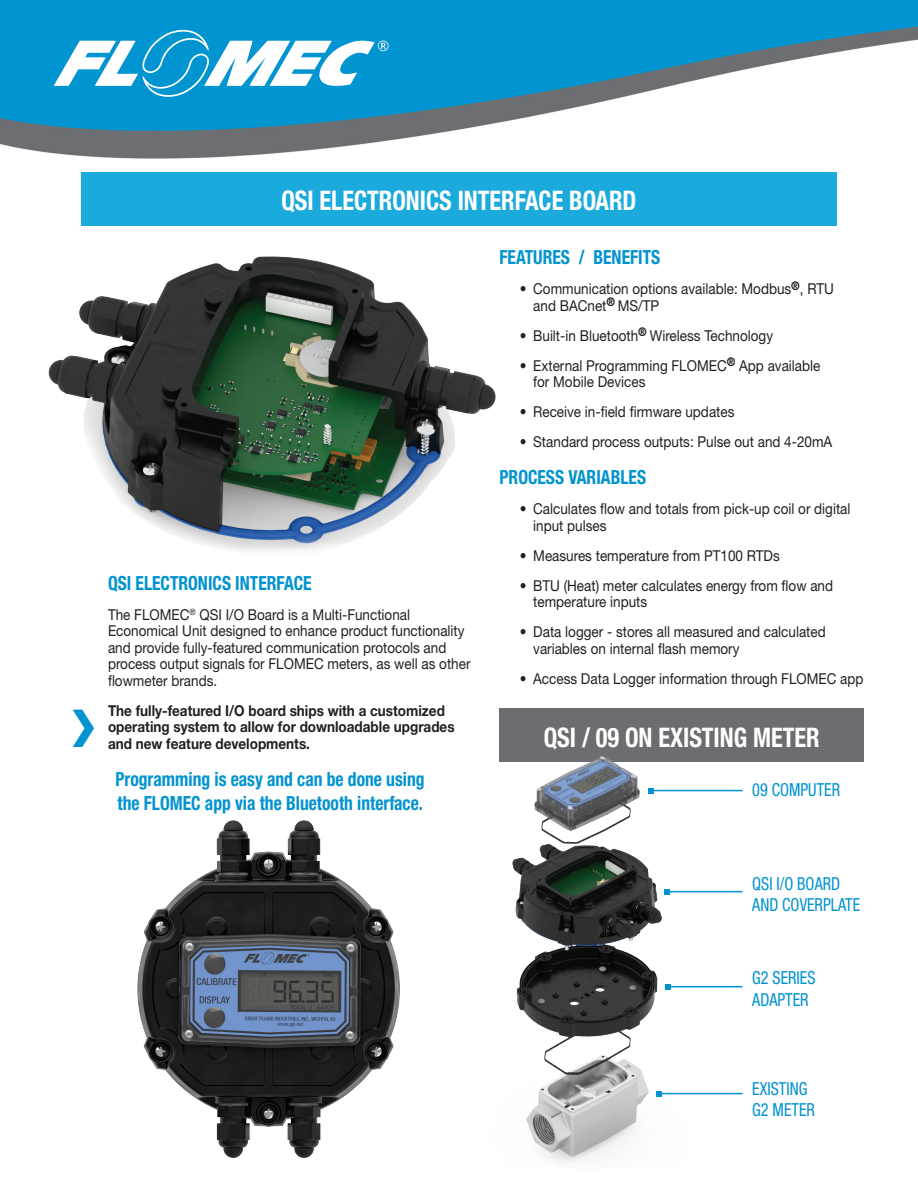
<style>
.page{position:relative;width:918px;height:1188px;background:#fff}
.page>*{position:absolute;margin:0;border:0;box-sizing:border-box;transform-origin:0 0}
.t1{font:700 condensed 27px "Helvetica Neue LT Std";color:#fff;scale:.9 1}
.t2{font:700 condensed 19.5px/23.4px "Helvetica Neue LT Std";color:#0093d0;scale:.9 1}
.t3{font:condensed 18px/21.6px "Helvetica Neue LT Std";color:#0093d0;scale:.9 1}
.t4{font:15px/16.5px "Helvetica Neue LT Std";color:#231f20;scale:.9 1}
.t5{font:700 15px/16.5px "Helvetica Neue LT Std";color:#231f20;scale:.9 1}
</style>
<div class="page">
<img style="left:0;top:0;width:918px;height:750px">
<svg style="left:54px;top:30px;width:335px;height:67px"></svg>
<img style="left:43px;top:236px;width:460px;height:331px">
<img style="left:137px;top:820px;width:263px;height:338px">
<div style="left:81px;top:172px;width:756px;height:54px;background:#1baadc"></div>
<div style="left:500px;top:708px;width:364px;height:54px;background:#6c6d70"></div>
<img style="left:499px;top:750px;width:244px;height:413px">
<hr style="left:651px;top:790px;width:91px;height:1px;background:#0093d0">
<svg style="left:648px;top:788px;width:6px;height:6px"></svg>
<hr style="left:667px;top:891px;width:75px;height:1px;background:#0093d0">
<svg style="left:664px;top:889px;width:6px;height:6px"></svg>
<hr style="left:668px;top:986px;width:74px;height:1px;background:#0093d0">
<svg style="left:665px;top:984px;width:6px;height:6px"></svg>
<hr style="left:659px;top:1093px;width:84px;height:1px;background:#0093d0">
<svg style="left:656px;top:1091px;width:6px;height:6px"></svg>
<svg style="left:73px;top:709px;width:21px;height:38px"></svg>
<h1 class="t1" style="left:281px;top:184px;width:396px">QSI ELECTRONICS INTERFACE BOARD</h1>
<h2 class="t2" style="left:108px;top:571px;width:228px">QSI ELECTRONICS INTERFACE</h2>
<p class="t4" style="left:108px;top:606px;width:404px">The FLOMEC<sup>®</sup> QSI I/O Board is a Multi-Functional Economical Unit designed to enhance product functionality and provide fully-featured communication protocols and process output signals for FLOMEC meters, as well as other flowmeter brands.</p>
<p class="t5" style="left:108px;top:702px;width:387px">The fully-featured I/O board ships with a customized operating system to allow for downloadable upgrades</p>
<p class="t5" style="left:108px;top:735px;width:226px">and new feature developments.</p>
<h2 class="t2" style="left:500px;top:246px;width:180px">FEATURES / BENEFITS</h2>
<p class="t4" style="left:533px;top:281px;width:336px;text-indent:-13px">• Communication options available: Modbus<sup>®</sup>, RTU and BACnet<sup>®</sup> MS/TP</p>
<p class="t4" style="left:520px;top:327px;width:283px">• Built-in Bluetooth<sup>®</sup> Wireless Technology</p>
<p class="t4" style="left:533px;top:357px;width:321px;text-indent:-13px">• External Programming FLOMEC<sup>®</sup> App available for Mobile Devices</p>
<p class="t4" style="left:520px;top:404px;width:240px">• Receive in-field firmware updates</p>
<p class="t4" style="left:520px;top:434px;width:349px">• Standard process outputs: Pulse out and 4-20mA</p>
<h2 class="t2" style="left:500px;top:465px;width:164px">PROCESS VARIABLES</h2>
<p class="t4" style="left:533px;top:501px;width:354px;text-indent:-14px">• Calculates flow and totals from pick-up coil or digital input pulses</p>
<p class="t4" style="left:520px;top:547px;width:290px">• Measures temperature from PT100 RTDs</p>
<p class="t4" style="left:533px;top:577px;width:335px;text-indent:-14px">• BTU (Heat) meter calculates energy from flow and temperature inputs</p>
<p class="t4" style="left:533px;top:624px;width:327px;text-indent:-14px">• Data logger - stores all measured and calculated variables on internal flash memory</p>
<p class="t4" style="left:520px;top:670px;width:384px">• Access Data Logger information through FLOMEC app</p>
<h1 class="t1" style="left:544px;top:721px;width:308px">QSI / 09 ON EXISTING METER</h1>
<h2 class="t2" style="left:115px;top:768px;width:345px">Programming is easy and can be done using the FLOMEC app via the Bluetooth interface.</h2>
<p class="t3" style="left:752px;top:779px;width:99px">09 COMPUTER</p>
<p class="t3" style="left:752px;top:872px;width:122px">QSI I/O BOARD<br>AND COVERPLATE</p>
<p class="t3" style="left:752px;top:967px;width:72px">G2 SERIES<br>ADAPTER</p>
<p class="t3" style="left:752px;top:1077px;width:71px">EXISTING<br>G2 METER</p>
</div>
